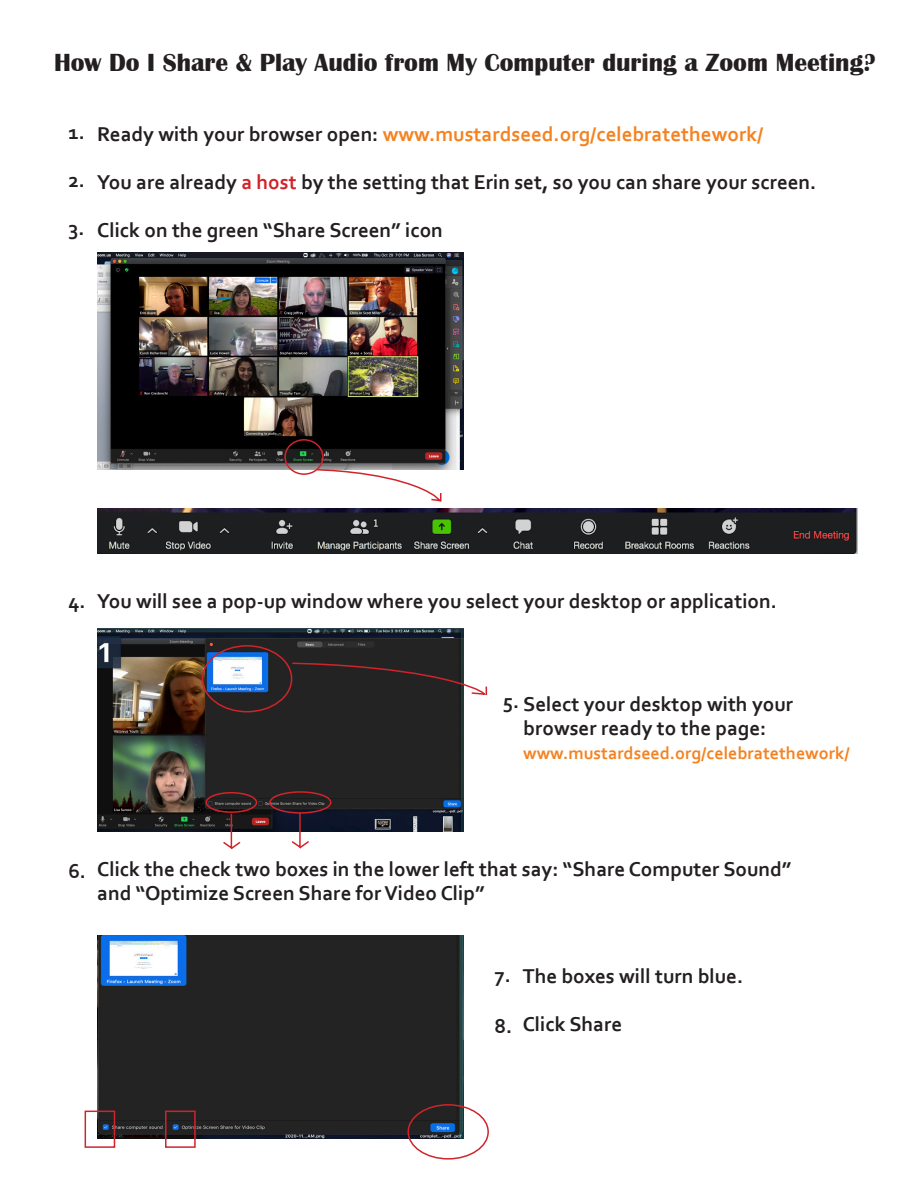
<style>
.page{position:relative;width:918px;height:1188px;background:#fff}
.page>*{position:absolute;margin:0;border:0;box-sizing:border-box;transform-origin:0 0}
.t1{font:700 25.5px "Britannic";color:#231f20}
.t2{font:700 21px/24px "Corbel";color:#231f20}
.t3{font:700 21px "Corbel";color:#f58220}
.t4{font:700 18px "Corbel";color:#f58220}
.s1{color:#231f20}
.s2{color:#d1232a}
</style>
<div class="page">
<img style="left:97px;top:253px;width:366px;height:217px">
<img style="left:97px;top:508px;width:761px;height:46px">
<div style="left:284px;top:439px;width:40px;height:36px;border:2px solid #d1232a;border-radius:50%"></div>
<svg style="left:316px;top:468px;width:125px;height:34px"></svg>
<img style="left:97px;top:628px;width:366px;height:203px">
<div style="left:202px;top:645px;width:90px;height:67px;border:2px solid #d1232a;border-radius:50%"></div>
<svg style="left:291px;top:662px;width:196px;height:34px;background:#433a3b"></svg>
<div style="left:206px;top:792px;width:51px;height:21px;border:2px solid #d1232a;border-radius:50%"></div>
<div style="left:269px;top:791px;width:63px;height:23px;border:2px solid #d1232a;border-radius:50%"></div>
<img style="left:97px;top:936px;width:366px;height:203px">
<svg style="left:221px;top:812px;width:21px;height:38px"></svg>
<svg style="left:290px;top:811px;width:21px;height:38px"></svg>
<div style="left:407px;top:1104px;width:82px;height:56px;border:2px solid #d1232a;border-radius:50%"></div>
<div style="left:85px;top:1111px;width:30px;height:37px;border:2px solid #d1232a"></div>
<div style="left:165px;top:1111px;width:31px;height:37px;border:2px solid #d1232a"></div>
<p class="t1" style="left:54px;top:48px;width:823px">How Do I Share &amp; Play Audio from My Computer during a Zoom Meeting?</p>
<p class="t2" style="left:68px;top:120px;width:18px">1.</p>
<p class="t2" style="left:68px;top:168px;width:18px">2.</p>
<p class="t2" style="left:68px;top:216px;width:18px">3.</p>
<p class="t3" style="left:97px;top:121px;width:668px"><span class="s1">Ready with your browser open:</span> www.mustardseed.org/celebratethework/</p>
<p class="t2" style="left:97px;top:169px;width:721px">You are already <span class="s2">a host</span> by the setting that Erin set, so you can share your screen.</p>
<p class="t2" style="left:97px;top:217px;width:347px">Click on the green “Share Screen” icon</p>
<p class="t2" style="left:68px;top:589px;width:19px">4.</p>
<p class="t2" style="left:97px;top:589px;width:681px">You will see a pop-up window where you select your desktop or application.</p>
<p class="t2" style="left:523px;top:691px;width:271px">Select your desktop with your browser ready to the page:</p>
<p class="t4" style="left:523px;top:741px;width:328px">www.mustardseed.org/celebratethework/</p>
<p class="t2" style="left:503px;top:688px;width:18px">5.</p>
<p class="t2" style="left:68px;top:858px;width:19px">6.</p>
<p class="t2" style="left:97px;top:857px;width:696px">Click the check two boxes in the lower left that say: “Share Computer Sound”</p>
<p class="t2" style="left:97px;top:881px;width:389px">and “Optimize Screen Share for Video Clip”</p>
<p class="t2" style="left:494px;top:962px;width:18px">7.</p>
<p class="t2" style="left:494px;top:1013px;width:19px">8.</p>
<p class="t2" style="left:523px;top:964px;width:222px">The boxes will turn blue.</p>
<p class="t2" style="left:523px;top:1012px;width:101px">Click Share</p>
</div>
